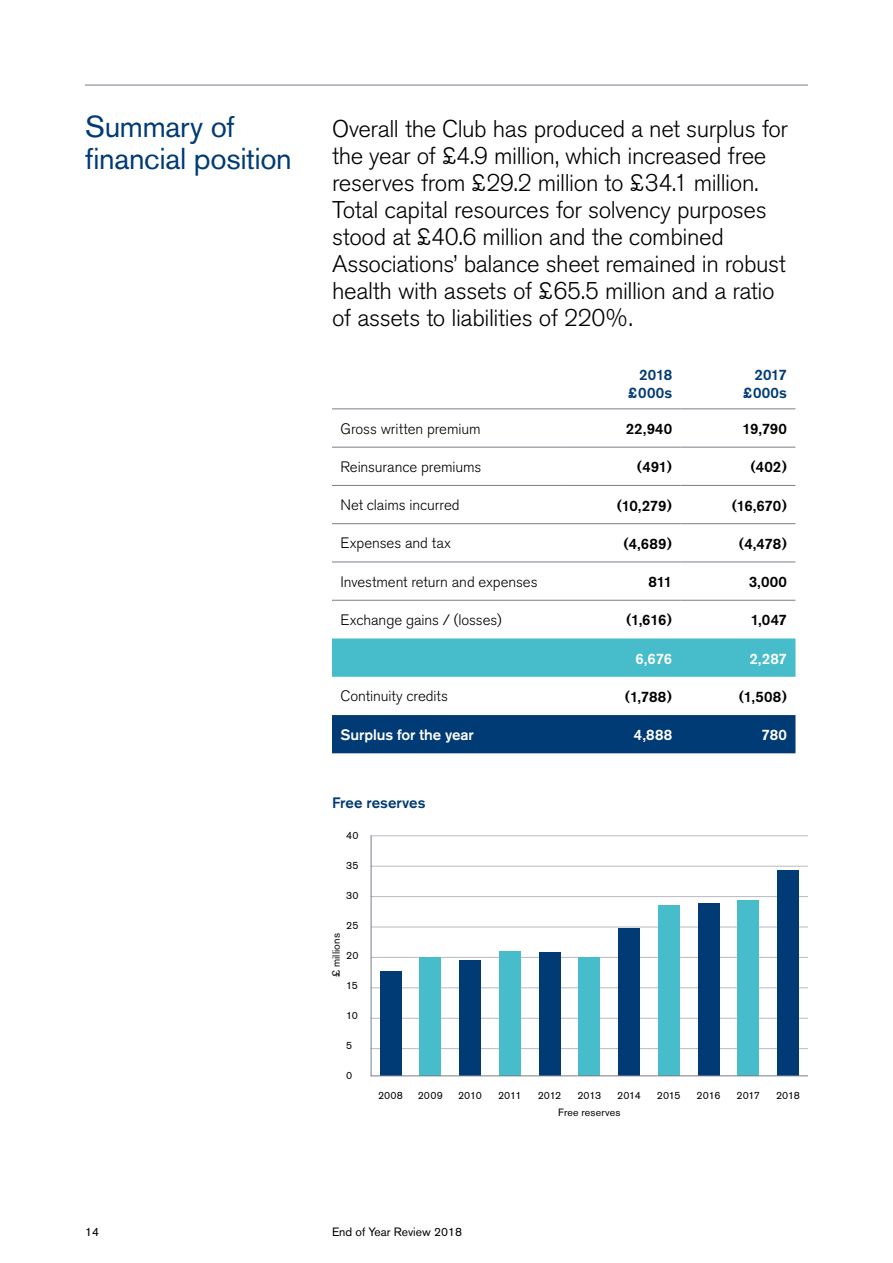
<style>
.page{position:relative;width:893px;height:1263px;background:#fff}
.page>*{position:absolute;margin:0;border:0;box-sizing:border-box;transform-origin:0 0}
.t1{font:30px/31.5px "Akzidenz Grotesk BE";letter-spacing:-.01em;color:#003b75}
.t2{font:300 24px/27px "Akzidenz Grotesk BE";letter-spacing:-.015em;color:#000}
.t3{font:300 15px "Akzidenz Grotesk BE";letter-spacing:-.005em;color:#000}
.t4{font:500 15px "Akzidenz Grotesk BE";letter-spacing:-.01em;color:#000}
.t5{font:500 15px "Akzidenz Grotesk BE";letter-spacing:-.005em;color:#fff}
.t6{font:500 15px/18px "Akzidenz Grotesk BE";letter-spacing:.005em;color:#003b75;text-align:right}
.t7{font:12px "Akzidenz Grotesk BE";color:#000}
.t8{font:10.5px/17px "Akzidenz Grotesk BE";letter-spacing:.005em;color:#000}
</style>
<div class="page">
<hr style="left:85px;top:85px;width:723px;height:1px;background:#777e89">
<div style="left:332px;top:638px;width:463px;height:39px;background:#47bcca"></div>
<div style="left:332px;top:715px;width:463px;height:38px;background:#003b75"></div>
<hr style="left:332px;top:408px;width:234px;height:1px;background:#777e89">
<hr style="left:566px;top:408px;width:115px;height:1px;background:#777e89">
<hr style="left:681px;top:408px;width:114px;height:1px;background:#777e89">
<hr style="left:332px;top:447px;width:234px;height:1px;background:#777e89">
<hr style="left:566px;top:447px;width:115px;height:1px;background:#777e89">
<hr style="left:681px;top:447px;width:114px;height:1px;background:#777e89">
<hr style="left:332px;top:485px;width:234px;height:1px;background:#777e89">
<hr style="left:566px;top:485px;width:115px;height:1px;background:#777e89">
<hr style="left:681px;top:485px;width:114px;height:1px;background:#777e89">
<hr style="left:332px;top:523px;width:234px;height:1px;background:#777e89">
<hr style="left:566px;top:523px;width:115px;height:1px;background:#777e89">
<hr style="left:681px;top:523px;width:114px;height:1px;background:#777e89">
<hr style="left:332px;top:562px;width:234px;height:1px;background:#777e89">
<hr style="left:566px;top:562px;width:115px;height:1px;background:#777e89">
<hr style="left:681px;top:562px;width:114px;height:1px;background:#777e89">
<hr style="left:332px;top:600px;width:234px;height:1px;background:#777e89">
<hr style="left:566px;top:600px;width:115px;height:1px;background:#777e89">
<hr style="left:681px;top:600px;width:114px;height:1px;background:#777e89">
<hr style="left:371px;top:1048px;width:437px;height:1px;background:#b6bac1">
<hr style="left:371px;top:1018px;width:437px;height:1px;background:#b6bac1">
<hr style="left:371px;top:987px;width:437px;height:1px;background:#b6bac1">
<hr style="left:371px;top:957px;width:437px;height:1px;background:#b6bac1">
<hr style="left:371px;top:927px;width:437px;height:1px;background:#b6bac1">
<hr style="left:371px;top:896px;width:437px;height:1px;background:#b6bac1">
<hr style="left:371px;top:866px;width:437px;height:1px;background:#b6bac1">
<hr style="left:371px;top:835px;width:437px;height:1px;background:#b6bac1">
<div style="left:380px;top:971px;width:21px;height:105px;background:#003b75"></div>
<div style="left:420px;top:958px;width:21px;height:118px;background:#47bcca"></div>
<div style="left:459px;top:961px;width:22px;height:115px;background:#003b75"></div>
<div style="left:499px;top:951px;width:21px;height:125px;background:#47bcca"></div>
<div style="left:539px;top:952px;width:21px;height:124px;background:#003b75"></div>
<div style="left:579px;top:958px;width:21px;height:118px;background:#47bcca"></div>
<div style="left:618px;top:928px;width:22px;height:148px;background:#003b75"></div>
<div style="left:658px;top:905px;width:21px;height:171px;background:#47bcca"></div>
<div style="left:698px;top:904px;width:21px;height:172px;background:#003b75"></div>
<div style="left:738px;top:900px;width:21px;height:176px;background:#47bcca"></div>
<div style="left:777px;top:871px;width:22px;height:205px;background:#003b75"></div>
<hr style="left:371px;top:1075px;width:437px;height:1px;background:#777e89">
<hr style="left:371px;top:835px;width:1px;height:241px;background:#777e89">
<p class="t1" style="left:85px;top:111px;width:208px">Summary of financial position</p>
<p class="t2" style="left:332px;top:116px;width:458px">Overall the Club has produced a net surplus for the year of £4.9 million, which increased free reserves from £29.2 million to £34.1 million.<br>Total capital resources for solvency purposes stood at £40.6 million and the combined Associations’ balance sheet remained in robust health with assets of £65.5 million and a ratio of assets to liabilities of 220%.</p>
<p class="t6" style="left:628px;top:366px;width:46px">2018 £000s</p>
<p class="t6" style="left:743px;top:366px;width:46px">2017 £000s</p>
<p class="t3" style="left:340px;top:420px;width:142px">Gross written premium</p>
<p class="t4" style="left:626px;top:419px;width:48px">22,940</p>
<p class="t4" style="left:742px;top:419px;width:46px">19,790</p>
<p class="t3" style="left:340px;top:458px;width:142px">Reinsurance premiums</p>
<p class="t4" style="left:637px;top:458px;width:37px">(491)</p>
<p class="t4" style="left:750px;top:458px;width:38px">(402)</p>
<p class="t3" style="left:340px;top:496px;width:121px">Net claims incurred</p>
<p class="t4" style="left:617px;top:496px;width:57px">(10,279)</p>
<p class="t4" style="left:732px;top:496px;width:57px">(16,670)</p>
<p class="t3" style="left:340px;top:535px;width:112px">Expenses and tax</p>
<p class="t4" style="left:623px;top:534px;width:50px">(4,689)</p>
<p class="t4" style="left:739px;top:534px;width:50px">(4,478)</p>
<p class="t3" style="left:340px;top:573px;width:199px">Investment return and expenses</p>
<p class="t4" style="left:648px;top:573px;width:25px">811</p>
<p class="t4" style="left:749px;top:573px;width:40px">3,000</p>
<p class="t3" style="left:340px;top:611px;width:163px">Exchange gains / (losses)</p>
<p class="t4" style="left:626px;top:611px;width:48px">(1,616)</p>
<p class="t4" style="left:751px;top:611px;width:38px">1,047</p>
<p class="t5" style="left:636px;top:649px;width:38px">6,676</p>
<p class="t5" style="left:749px;top:649px;width:39px">2,287</p>
<p class="t3" style="left:340px;top:688px;width:109px">Continuity credits</p>
<p class="t4" style="left:625px;top:687px;width:49px">(1,788)</p>
<p class="t4" style="left:739px;top:687px;width:50px">(1,508)</p>
<p class="t5" style="left:340px;top:726px;width:135px">Surplus for the year</p>
<p class="t5" style="left:634px;top:726px;width:40px">4,888</p>
<p class="t5" style="left:762px;top:726px;width:27px">780</p>
<p class="t6" style="left:332px;top:793px;width:95px">Free reserves</p>
<p class="t8" style="left:346px;top:827px;width:14px">40</p>
<p class="t8" style="left:346px;top:857px;width:14px">35</p>
<p class="t8" style="left:346px;top:887px;width:14px">30</p>
<p class="t8" style="left:346px;top:917px;width:14px">25</p>
<p class="t8" style="left:346px;top:947px;width:14px">20</p>
<p class="t8" style="left:346px;top:977px;width:13px">15</p>
<p class="t8" style="left:346px;top:1007px;width:13px">10</p>
<p class="t8" style="left:346px;top:1037px;width:8px">5</p>
<p class="t8" style="left:346px;top:1067px;width:8px">0</p>
<p class="t8" style="left:328px;top:977px;width:45px;rotate:-90deg">£ millions</p>
<p class="t8" style="left:378px;top:1086px;width:27px">2008</p>
<p class="t8" style="left:418px;top:1086px;width:27px">2009</p>
<p class="t8" style="left:458px;top:1086px;width:25px">2010</p>
<p class="t8" style="left:498px;top:1086px;width:25px">2011</p>
<p class="t8" style="left:558px;top:1086px;width:64px;text-indent:-20px">2012<br>Free reserves</p>
<p class="t8" style="left:577px;top:1086px;width:25px">2013</p>
<p class="t8" style="left:617px;top:1086px;width:25px">2014</p>
<p class="t8" style="left:657px;top:1086px;width:25px">2015</p>
<p class="t8" style="left:697px;top:1086px;width:25px">2016</p>
<p class="t8" style="left:736px;top:1086px;width:25px">2017</p>
<p class="t8" style="left:776px;top:1086px;width:25px">2018</p>
<p class="t7" style="left:85px;top:1224px;width:15px">14</p>
<p class="t7" style="left:332px;top:1224px;width:132px">End of Year Review 2018</p>
</div>
